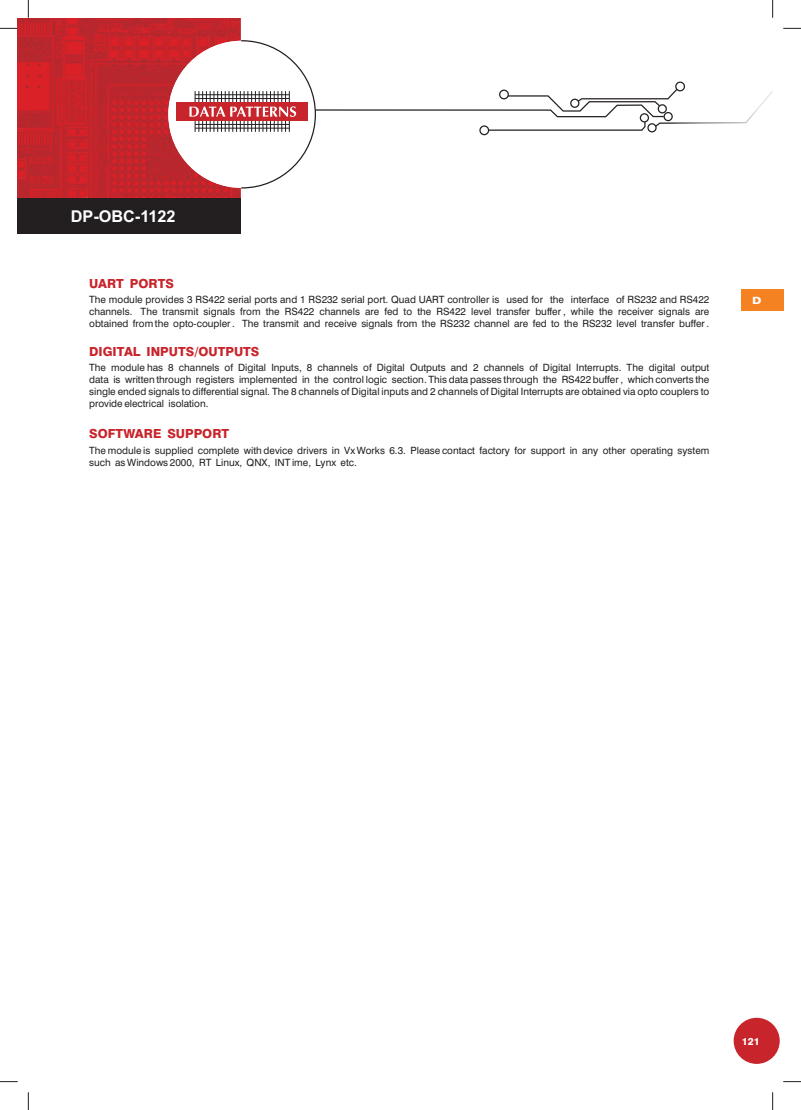
<style>
.page{position:relative;width:801px;height:1110px;background:#fff}
.page>*{position:absolute;margin:0;border:0;box-sizing:border-box;transform-origin:0 0}
.t1{font:700 16.25px "Arial";color:#fff}
.t2{font:800 12.5px "Swiss 721 BT";color:#c8242b}
.t3{font:10px/12px "Swiss 721 BT";color:#231f20;text-align:justify}
.t4{font:800 10px "Swiss 721 BT";color:#fff}
.t5{font:800 10px "Swiss 721 BT";color:#fff;scale:1.25 1}
</style>
<div class="page">
<svg style="left:0;top:28px;width:18px;height:1px"></svg>
<svg style="left:28px;top:0;width:1px;height:18px"></svg>
<svg style="left:783px;top:28px;width:18px;height:1px"></svg>
<svg style="left:772px;top:0;width:1px;height:18px"></svg>
<svg style="left:28px;top:1092px;width:1px;height:17px"></svg>
<svg style="left:772px;top:1092px;width:1px;height:17px"></svg>
<img style="left:18px;top:18px;width:223px;height:180px">
<div style="left:168px;top:41px;width:147px;height:147px;background:#fff;border-radius:50%"></div>
<div style="left:176px;top:102px;width:132px;height:19px;background:#c8242b"></div>
<svg style="left:189px;top:39px;width:584px;height:150px"></svg>
<div style="left:499px;top:90px;width:10px;height:9px;background:#fff;border:1px solid #231f20;border-radius:50%"></div>
<div style="left:570px;top:99px;width:9px;height:9px;background:#fff;border:1px solid #231f20;border-radius:50%"></div>
<svg style="left:675px;top:81px;width:10px;height:10px"></svg>
<div style="left:640px;top:113px;width:9px;height:9px;background:#fff;border:1px solid #231f20;border-radius:50%"></div>
<div style="left:647px;top:123px;width:9px;height:9px;background:#fff;border:1px solid #231f20;border-radius:50%"></div>
<div style="left:479px;top:125px;width:10px;height:10px;background:#fff;border:1px solid #231f20;border-radius:50%"></div>
<svg style="left:663px;top:112px;width:10px;height:9px"></svg>
<svg style="left:657px;top:104px;width:10px;height:9px"></svg>
<div style="left:18px;top:198px;width:223px;height:36px;background:#231f20"></div>
<div style="left:733px;top:1017px;width:47px;height:46px;background:#c8242b;border-radius:50%"></div>
<div style="left:741px;top:290px;width:42px;height:21px;background:#f58220"></div>
<h1 class="t1" style="left:71px;top:210px;width:106px">DP-OBC-1122</h1>
<p class="t2" style="left:89px;top:278px;width:86px">UART PORTS</p>
<p class="t3" style="left:89px;top:294px;width:622px">The module provides 3 RS422 serial ports and 1 RS232 serial port. Quad UART controller is used for the interface of RS232 and RS422 channels. The transmit signals from the RS422 channels are fed to the RS422 level transfer buffer , while the receiver signals are obtained from the opto-coupler . The transmit and receive signals from the RS232 channel are fed to the RS232 level transfer buffer .</p>
<p class="t3" style="left:89px;top:362px;width:622px">The module has 8 channels of Digital Inputs, 8 channels of Digital Outputs and 2 channels of Digital Interrupts. The digital output data is written through registers implemented in the control logic section. This data passes through the RS422 buffer , which converts the single ended signals to differential signal. The 8 channels of Digital inputs and 2 channels of Digital Interrupts are obtained via opto couplers to provide electrical isolation.</p>
<p class="t3" style="left:89px;top:445px;width:622px">The module is supplied complete with device drivers in Vx Works 6.3. Please contact factory for support in any other operating system such as Windows 2000, RT Linux, QNX, INT ime, Lynx etc.</p>
<p class="t2" style="left:89px;top:346px;width:172px">DIGITAL INPUTS/OUTPUTS</p>
<p class="t2" style="left:89px;top:429px;width:141px">SOFTWARE SUPPORT</p>
<p class="t5" style="left:752px;top:296px;width:9px">D</p>
<p class="t4" style="left:742px;top:1036px;width:19px">121</p>
</div>
